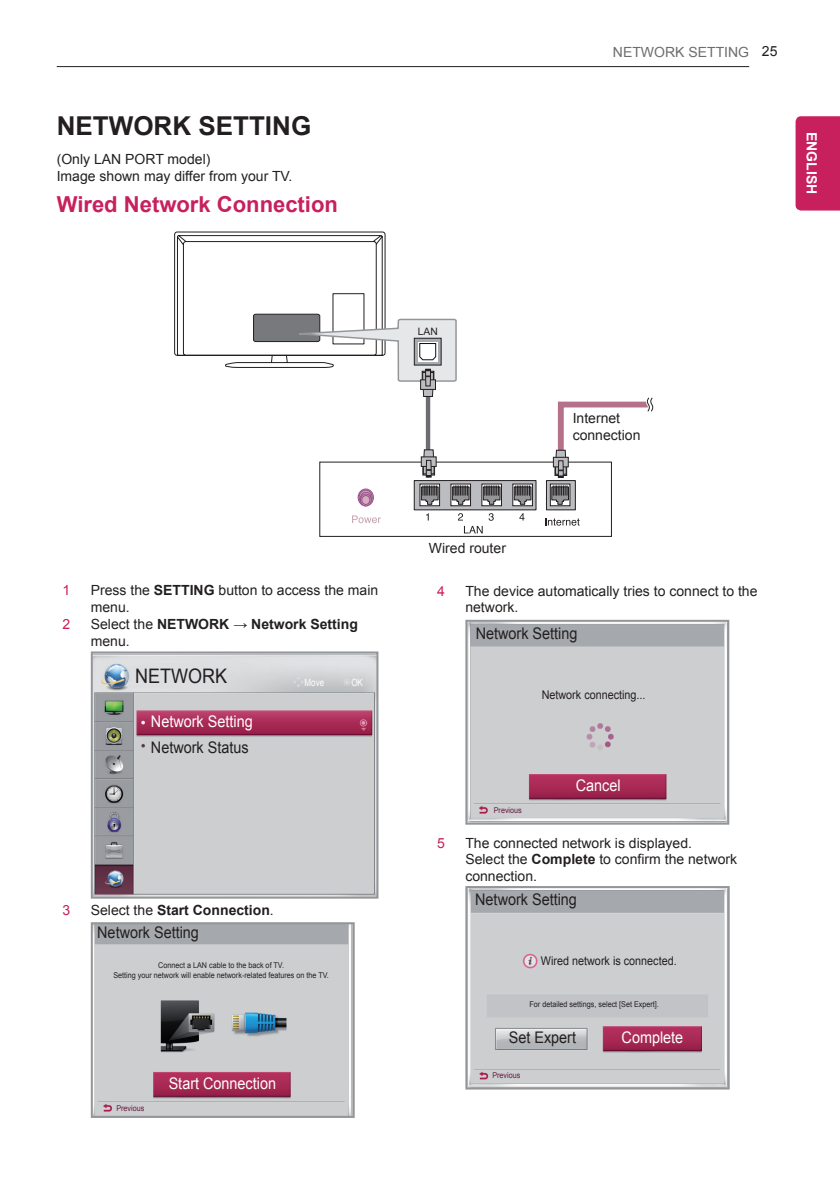
<style>
.page{position:relative;width:840px;height:1191px;background:#fff}
.page>*{position:absolute;margin:0;border:0;box-sizing:border-box;transform-origin:0 0}
._1st_Title{font:700 26px "Arial";color:#231f20}
._2nd_Title{font:700 22px "Arial";color:#c8205d}
.t1{font:20px "Arial";color:#231f20;scale:.9 1}
.t2{font:16px "Arial";color:#231f20;scale:.9 1}
.t3{font:16px "Arial";color:#fff;scale:.9 1}
.Number_List{font:14px/16.8px "Arial";color:#231f20}
.Number_List-2{font:700 14px/16.8px "Arial";color:#231f20}
.Body{font:14px "Arial";color:#231f20}
.Number_List_start{font:14px/16.8px "Arial";color:#231f20}
.Section_title{font:14px "Arial";color:#6c6d70}
.t4{font:700 14px "Arial";color:#fff}
.Number_List-3{font:14px "Arial";color:#c8205d}
.Number_List_start-2{font:14px "Arial";color:#c8205d}
.t5{font:12px "Arial";color:#231f20;scale:.9 1}
.t6{font:10.2px "Arial";color:#231f20}
.t7{font:10px "Arial";color:#fff;scale:.8 1}
.t8{font:8px/9.6px "Arial";color:#231f20;text-align:center;scale:.9 1}
.t9{font:8px "Arial";color:#621b40;scale:.9 1}
.s1{color:#231f20}
.s2{font-weight:700}
.s3{font-weight:400}
</style>
<div class="page">
<div style="left:795px;top:116px;width:44px;height:94px;background:#c8205d"></div>
<hr style="left:57px;top:66px;width:691px;height:1px;background:#231f20">
<img style="left:94px;top:654px;width:281px;height:241px">
<div style="left:91px;top:651px;width:287px;height:247px;border:2px solid #939598"></div>
<img style="left:94px;top:925px;width:257px;height:190px">
<div style="left:91px;top:922px;width:263px;height:196px;border:2px solid #939598"></div>
<div style="left:425px;top:396px;width:5px;height:56px;background:#6c6d70"></div>
<svg style="left:414px;top:480px;width:122px;height:30px;fill:#bcbdc0"></svg>
<svg style="left:546px;top:480px;width:29px;height:30px"></svg>
<svg style="left:419px;top:484px;width:20px;height:22px"></svg>
<svg style="left:420px;top:485px;width:19px;height:20px"></svg>
<div style="left:319px;top:462px;width:292px;height:75px;border:1px solid #231f20"></div>
<div style="left:358px;top:489px;width:15px;height:17px;border:1px solid #964e8a;border-radius:50%"></div>
<div style="left:359px;top:490px;width:13px;height:14px;background:#9e5c91;border-radius:50%"></div>
<div style="left:359px;top:490px;width:13px;height:15px;border:1px solid #964e8a;border-radius:50%"></div>
<svg style="left:360px;top:492px;width:11px;height:6px"></svg>
<div style="left:360px;top:494px;width:11px;height:12px;border:1px solid #964e8a;border-radius:50%"></div>
<div style="left:361px;top:495px;width:8px;height:9px;background:#d5afbd;border-radius:50%"></div>
<div style="left:361px;top:495px;width:9px;height:9px;border:1px solid #964e8a;border-radius:50%"></div>
<svg style="left:352px;top:515px;width:28px;height:8px"></svg>
<svg style="left:463px;top:526px;width:19px;height:7px"></svg>
<svg style="left:545px;top:518px;width:34px;height:7px"></svg>
<svg style="left:458px;top:513px;width:4px;height:7px"></svg>
<svg style="left:488px;top:513px;width:5px;height:8px"></svg>
<svg style="left:519px;top:513px;width:5px;height:7px"></svg>
<svg style="left:512px;top:484px;width:20px;height:22px"></svg>
<svg style="left:513px;top:485px;width:18px;height:20px"></svg>
<svg style="left:549px;top:484px;width:21px;height:22px"></svg>
<svg style="left:550px;top:485px;width:19px;height:20px"></svg>
<svg style="left:481px;top:484px;width:20px;height:22px"></svg>
<svg style="left:482px;top:485px;width:18px;height:20px"></svg>
<svg style="left:450px;top:484px;width:20px;height:22px"></svg>
<svg style="left:451px;top:485px;width:18px;height:20px"></svg>
<svg style="left:552px;top:457px;width:2px;height:10px"></svg>
<div style="left:422px;top:463px;width:12px;height:12px;background:#6b6869"></div>
<div style="left:420px;top:456px;width:16px;height:11px;background:#bcbdc0;border:1px solid #231f20"></div>
<svg style="left:423px;top:449px;width:11px;height:29px"></svg>
<svg style="left:174px;top:232px;width:283px;height:165px"></svg>
<svg style="left:554px;top:397px;width:100px;height:81px"></svg>
<img style="left:468px;top:623px;width:257px;height:198px">
<div style="left:465px;top:620px;width:263px;height:204px;border:2px solid #939598"></div>
<img style="left:468px;top:889px;width:258px;height:197px">
<div style="left:465px;top:886px;width:264px;height:203px;border:2px solid #939598"></div>
<p class="_1st_Title" style="left:57px;top:109px;width:256px">NETWORK SETTING</p>
<p class="Body" style="left:57px;top:150px;width:155px">(Only LAN PORT model)</p>
<p class="Body" style="left:57px;top:167px;width:237px">Image shown may differ from your TV.</p>
<p class="_2nd_Title" style="left:57px;top:189px;width:282px">Wired Network Connection</p>
<p class="Section_title" style="left:612px;top:43px;width:166px">NETWORK SETTING <span class="s1">25</span></p>
<p class="t4" style="left:820px;top:132px;width:64px;rotate:90deg">ENGLISH</p>
<p class="Number_List_start-2" style="left:62px;top:581px;width:9px">1</p>
<p class="Number_List_start" style="left:91px;top:582px;width:289px">Press the <span class="s2">SETTING</span> button to access the main menu.</p>
<p class="Number_List-3" style="left:62px;top:615px;width:9px">2</p>
<p class="Number_List-2" style="left:91px;top:616px;width:268px"><span class="s3">Select the</span> NETWORK → Network Setting <span class="s3">menu.</span></p>
<p class="t1" style="left:135px;top:662px;width:104px">NETWORK</p>
<p class="t3" style="left:151px;top:710px;width:114px">Network Setting</p>
<p class="t7" style="left:304px;top:675px;width:26px">Move</p>
<p class="t7" style="left:351px;top:675px;width:16px">OK</p>
<p class="t2" style="left:151px;top:737px;width:110px">Network Status</p>
<p class="Number_List-3" style="left:62px;top:900px;width:9px">3</p>
<p class="Number_List-2" style="left:91px;top:902px;width:184px"><span class="s3">Select the</span> Start Connection<span class="s3">.</span></p>
<p class="t2" style="left:97px;top:921px;width:114px">Network Setting</p>
<p class="t8" style="left:113px;top:960px;width:241px">Connect a LAN cable to the back of TV.<br>Setting your network will enable network-related features on the TV.</p>
<p class="t9" style="left:116px;top:1102px;width:33px">Previous</p>
<p class="t3" style="left:169px;top:1072px;width:121px">Start Connection</p>
<p class="t6" style="left:417px;top:324px;width:21px">LAN</p>
<p class="Number_List" style="left:428px;top:540px;width:79px">Wired router</p>
<p class="Number_List" style="left:572px;top:410px;width:69px">Internet connection</p>
<p class="Number_List-3" style="left:437px;top:581px;width:9px">4</p>
<p class="Number_List" style="left:465px;top:582px;width:293px">The device automatically tries to connect to the network.</p>
<p class="t2" style="left:475px;top:623px;width:114px">Network Setting</p>
<p class="t5" style="left:541px;top:687px;width:117px">Network connecting...</p>
<p class="t9" style="left:493px;top:804px;width:33px">Previous</p>
<p class="t3" style="left:575px;top:774px;width:51px">Cancel</p>
<p class="Number_List-3" style="left:437px;top:833px;width:9px">5</p>
<p class="Number_List" style="left:465px;top:834px;width:273px">The connected network is displayed.<br>Select the <span class="s2">Complete</span> to confirm the network connection.</p>
<p class="t2" style="left:475px;top:889px;width:114px">Network Setting</p>
<p class="t5" style="left:540px;top:953px;width:152px">Wired network is connected.</p>
<p class="t8" style="left:529px;top:999px;width:145px">For detailed settings, select [Set Expert].</p>
<p class="t2" style="left:508px;top:1026px;width:76px">Set Expert</p>
<p class="t3" style="left:621px;top:1026px;width:70px">Complete</p>
<p class="t9" style="left:492px;top:1070px;width:33px">Previous</p>
</div>
